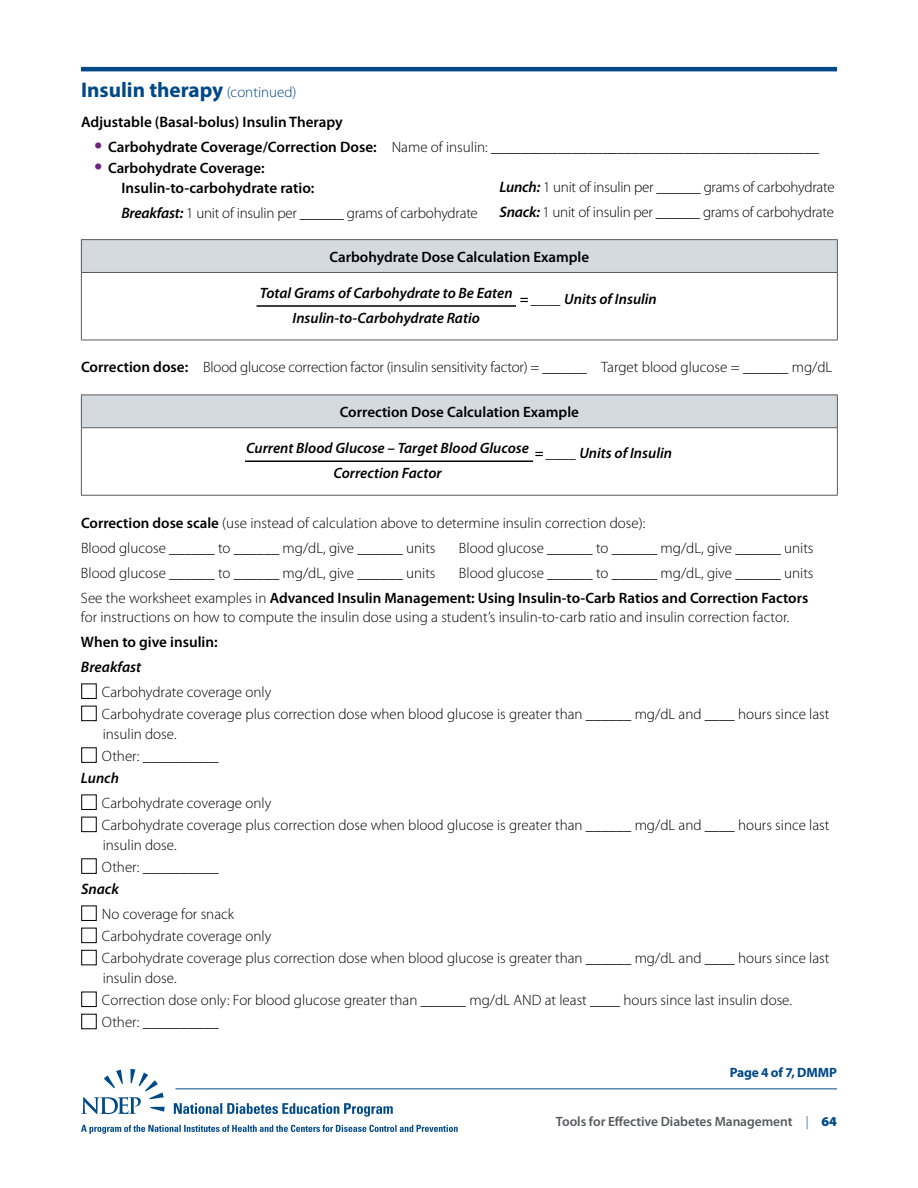
<style>
.page{position:relative;width:918px;height:1188px;background:#fff}
.page>*{position:absolute;margin:0;border:0;box-sizing:border-box;transform-origin:0 0}
.t1{font:700 21.15px "Myriad Pro";color:#004987}
.t2{font:600 15.15px "Myriad Pro";color:#000}
.Form_P{font:300 15.15px "Myriad Pro";color:#000}
.Form_P-2{font:italic 600 15.15px "Myriad Pro";color:#000}
.Form_P-3{font:300 15px/19.5px "Myriad Pro";color:#000}
.Form_P-4{font:600 15px "Myriad Pro";color:#000}
.Form_P-5{font:italic 600 15px "Myriad Pro";color:#000}
.t3{font:600 13.5px "Myriad Pro";letter-spacing:-.005em;color:#58595b}
.t4{font:700 13.5px "Myriad Pro";letter-spacing:-.01em;color:#004987}
.s1{font-weight:300;font-size:15px}
.s2{font-family:"Adobe Garamond Pro";font-weight:700;font-size:19.5px;color:#742282}
.s3{font-weight:600;font-size:15.15px}
.s4{font-weight:600;font-style:italic;font-size:15.15px}
.s5{font-size:15.15px}
.s6{font-weight:600}
.s7{font-weight:300}
.s8{font-size:15px}
.s9{font-weight:300;color:#004987}
.s10{font-weight:900;color:#004987}
</style>
<div class="page">
<svg style="left:174px;top:1103px;width:219px;height:14px"></svg>
<svg style="left:81px;top:1069px;width:84px;height:45px"></svg>
<svg style="left:81px;top:1125px;width:377px;height:9px"></svg>
<hr style="left:176px;top:1089px;width:661px;height:1px;background:#004987">
<hr style="left:81px;top:67px;width:756px;height:4px;background:#004987">
<div style="left:81px;top:240px;width:756px;height:32px;background:#d5dae1"></div>
<hr style="left:81px;top:239px;width:757px;height:1px;background:#58595b">
<hr style="left:81px;top:240px;width:1px;height:32px;background:#58595b">
<hr style="left:837px;top:240px;width:1px;height:32px;background:#58595b">
<hr style="left:81px;top:272px;width:757px;height:1px;background:#58595b">
<hr style="left:81px;top:273px;width:1px;height:67px;background:#58595b">
<hr style="left:837px;top:273px;width:1px;height:67px;background:#58595b">
<hr style="left:81px;top:340px;width:757px;height:1px;background:#58595b">
<div style="left:81px;top:395px;width:756px;height:33px;background:#d5dae1"></div>
<hr style="left:81px;top:394px;width:757px;height:1px;background:#58595b">
<hr style="left:81px;top:395px;width:1px;height:32px;background:#58595b">
<hr style="left:837px;top:395px;width:1px;height:32px;background:#58595b">
<hr style="left:81px;top:427px;width:757px;height:1px;background:#58595b">
<hr style="left:81px;top:428px;width:1px;height:67px;background:#58595b">
<hr style="left:837px;top:428px;width:1px;height:67px;background:#58595b">
<hr style="left:81px;top:495px;width:757px;height:1px;background:#58595b">
<hr style="left:245px;top:460px;width:288px;height:2px;background:#000">
<hr style="left:256px;top:305px;width:260px;height:2px;background:#000">
<div style="left:81px;top:684px;width:16px;height:15px;border:1px solid #000"></div>
<div style="left:81px;top:706px;width:16px;height:15px;border:1px solid #000"></div>
<div style="left:81px;top:747px;width:16px;height:16px;border:1px solid #000"></div>
<div style="left:81px;top:795px;width:16px;height:15px;border:1px solid #000"></div>
<div style="left:81px;top:817px;width:16px;height:15px;border:1px solid #000"></div>
<div style="left:81px;top:858px;width:16px;height:16px;border:1px solid #000"></div>
<div style="left:81px;top:906px;width:16px;height:15px;border:1px solid #000"></div>
<div style="left:81px;top:928px;width:16px;height:15px;border:1px solid #000"></div>
<div style="left:81px;top:950px;width:16px;height:15px;border:1px solid #000"></div>
<div style="left:81px;top:992px;width:16px;height:15px;border:1px solid #000"></div>
<div style="left:81px;top:1014px;width:16px;height:15px;border:1px solid #000"></div>
<p class="t1" style="left:81px;top:76px;width:217px">Insulin therapy <span class="s1">(continued)</span></p>
<p class="t2" style="left:81px;top:114px;width:263px">Adjustable (Basal-bolus) Insulin Therapy</p>
<p class="Form_P-3" style="left:94px;top:138px;width:726px"><span class="s2">•</span> <span class="s3">Carbohydrate Coverage/Correction Dose:</span> Name of insulin: ____________________________________________</p>
<p class="Form_P-4" style="left:94px;top:159px;width:172px"><span class="s2">•</span> Carbohydrate Coverage:</p>
<p class="t2" style="left:122px;top:180px;width:195px">Insulin-to-carbohydrate ratio:</p>
<p class="Form_P-3" style="left:499px;top:178px;width:337px"><span class="s4">Lunch:</span> 1 unit of insulin per <span class="s5">______</span> grams of carbohydrate</p>
<p class="Form_P-3" style="left:122px;top:204px;width:358px"><span class="s4">Breakfast:</span> 1 unit of insulin per <span class="s5">______</span> grams of carbohydrate</p>
<p class="Form_P-3" style="left:500px;top:203px;width:336px"><span class="s4">Snack:</span> 1 unit of insulin per <span class="s5">______</span> grams of carbohydrate</p>
<p class="Form_P-4" style="left:330px;top:248px;width:261px">Carbohydrate Dose Calculation Example</p>
<p class="Form_P-5" style="left:260px;top:285px;width:254px">Total Grams of Carbohydrate to Be Eaten</p>
<p class="Form_P-5" style="left:293px;top:309px;width:189px">Insulin-to-Carbohydrate Ratio</p>
<p class="Form_P-5" style="left:520px;top:291px;width:139px">= ____ Units of Insulin</p>
<p class="Form_P-3" style="left:81px;top:358px;width:753px"><span class="s3">Correction dose:</span> Blood glucose correction factor (insulin sensitivity factor) = <span class="s5">______</span> Target blood glucose = <span class="s5">______</span> mg/dL</p>
<p class="Form_P-4" style="left:340px;top:404px;width:241px">Correction Dose Calculation Example</p>
<p class="Form_P-5" style="left:535px;top:444px;width:139px">= ____ Units of Insulin</p>
<p class="Form_P-5" style="left:246px;top:440px;width:285px">Current Blood Glucose – Target Blood Glucose</p>
<p class="Form_P-5" style="left:333px;top:465px;width:110px">Correction Factor</p>
<p class="Form_P-3" style="left:81px;top:514px;width:566px"><span class="s6">Correction dose scale</span> (use instead of calculation above to determine insulin correction dose):</p>
<p class="Form_P-3" style="left:81px;top:538px;width:356px">Blood glucose <span class="s5">______</span> to <span class="s5">______</span> mg/dL, give <span class="s5">______</span> units</p>
<p class="Form_P-3" style="left:459px;top:538px;width:356px">Blood glucose <span class="s5">______</span> to <span class="s5">______</span> mg/dL, give <span class="s5">______</span> units</p>
<p class="Form_P-3" style="left:81px;top:563px;width:356px">Blood glucose <span class="s5">______</span> to <span class="s5">______</span> mg/dL, give <span class="s5">______</span> units</p>
<p class="Form_P-3" style="left:459px;top:563px;width:356px">Blood glucose <span class="s5">______</span> to <span class="s5">______</span> mg/dL, give <span class="s5">______</span> units</p>
<p class="Form_P-4" style="left:81px;top:589px;width:729px"><span class="s7">See the worksheet examples in</span> Advanced Insulin Management: Using Insulin-to-Carb Ratios and Correction Factors</p>
<p class="Form_P-3" style="left:81px;top:608px;width:710px">for instructions on how to compute the insulin dose using a student’s insulin-to-carb ratio and insulin correction factor.</p>
<p class="t2" style="left:81px;top:634px;width:138px">When to give insulin:</p>
<p class="Form_P-2" style="left:81px;top:659px;width:62px">Breakfast</p>
<p class="Form_P-3" style="left:102px;top:682px;width:171px">Carbohydrate coverage only</p>
<p class="Form_P-3" style="left:102px;top:705px;width:729px">Carbohydrate coverage plus correction dose when blood glucose is greater than <span class="s5">______</span> mg/dL and <span class="s5">____</span> hours since last insulin dose.</p>
<p class="Form_P" style="left:102px;top:747px;width:118px"><span class="s8">Other:</span> __________</p>
<p class="Form_P-5" style="left:81px;top:770px;width:39px">Lunch</p>
<p class="Form_P-3" style="left:102px;top:793px;width:171px">Carbohydrate coverage only</p>
<p class="Form_P-3" style="left:102px;top:816px;width:729px">Carbohydrate coverage plus correction dose when blood glucose is greater than <span class="s5">______</span> mg/dL and <span class="s5">____</span> hours since last insulin dose.</p>
<p class="Form_P" style="left:102px;top:858px;width:118px"><span class="s8">Other:</span> __________</p>
<p class="Form_P-2" style="left:81px;top:881px;width:39px">Snack</p>
<p class="Form_P-3" style="left:102px;top:904px;width:134px">No coverage for snack</p>
<p class="Form_P-3" style="left:102px;top:927px;width:171px">Carbohydrate coverage only</p>
<p class="Form_P-3" style="left:102px;top:949px;width:729px">Carbohydrate coverage plus correction dose when blood glucose is greater than <span class="s5">______</span> mg/dL and <span class="s5">____</span> hours since last insulin dose.</p>
<p class="Form_P-3" style="left:102px;top:991px;width:692px">Correction dose only: For blood glucose greater than <span class="s5">______</span> mg/dL AND at least <span class="s5">____</span> hours since last insulin dose.</p>
<p class="Form_P" style="left:102px;top:1014px;width:118px"><span class="s8">Other:</span> __________</p>
<p class="t4" style="left:730px;top:1063px;width:109px">Page 4 of 7, DMMP</p>
<p class="t3" style="left:556px;top:1114px;width:283px">Tools for Effective Diabetes Management <span class="s9">|</span> <span class="s10">64</span></p>
</div>
